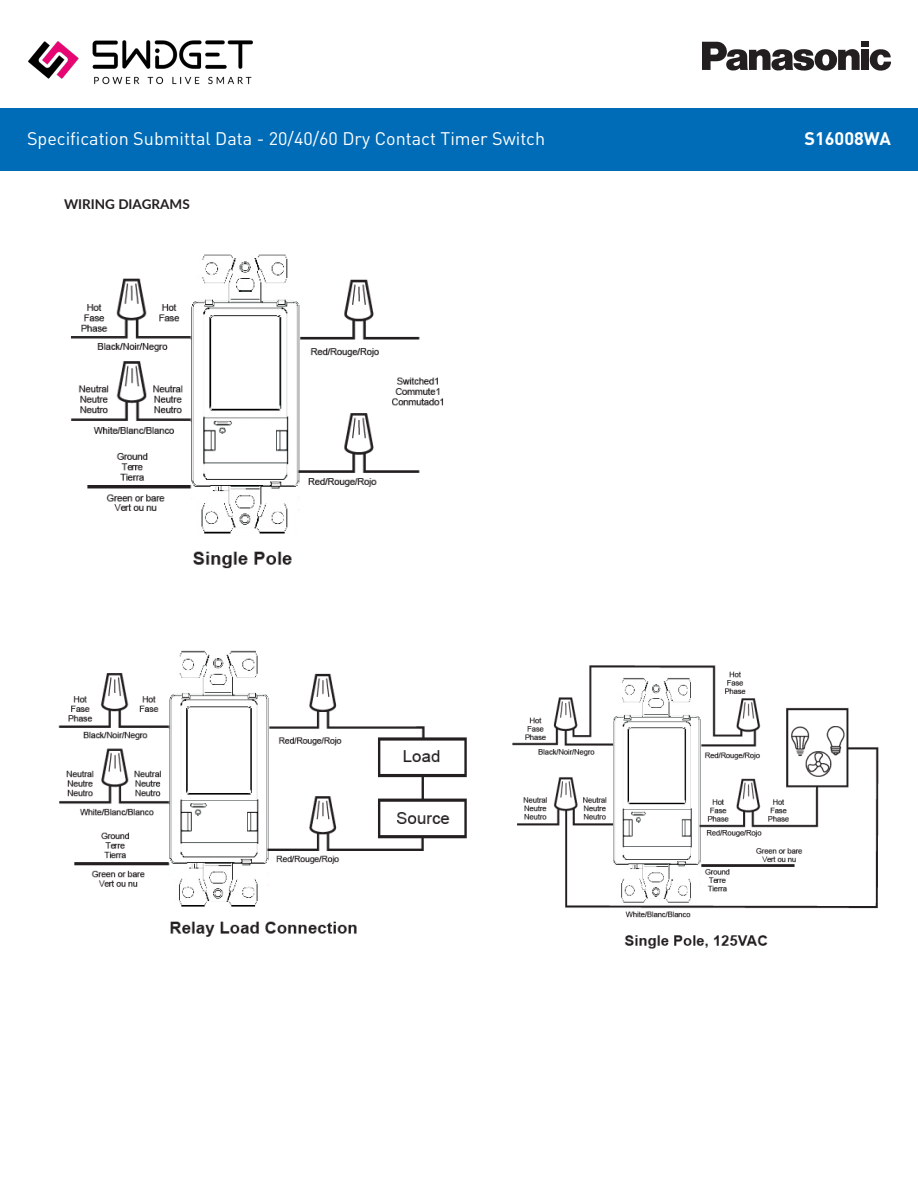
<style>
.page{position:relative;width:918px;height:1188px;background:#fff}
.page>*{position:absolute;margin:0;border:0;box-sizing:border-box;transform-origin:0 0}
.t1{font:18px "DINOT";color:#fff}
.t2{font:700 18px "DINOT";color:#fff}
.t3{font:700 13.5px "Lato";color:#231f20}
</style>
<div class="page">
<div style="left:0;top:108px;width:918px;height:63px;background:#006bb6"></div>
<svg style="left:870px;top:49px;width:21px;height:22px"></svg>
<div style="left:861px;top:42px;width:8px;height:5px;background:#231f20"></div>
<div style="left:861px;top:50px;width:8px;height:20px;background:#231f20"></div>
<svg style="left:702px;top:42px;width:158px;height:29px"></svg>
<img style="left:28px;top:40px;width:225px;height:45px">
<img style="left:512px;top:665px;width:367px;height:284px">
<img style="left:71px;top:254px;width:372px;height:315px">
<img style="left:58px;top:650px;width:409px;height:287px">
<p class="t1" style="left:27px;top:127px;width:520px">Specification Submittal Data - 20/40/60 Dry Contact Timer Switch</p>
<p class="t2" style="left:804px;top:126px;width:88px">S16008WA</p>
<p class="t3" style="left:64px;top:194px;width:127px">WIRING DIAGRAMS</p>
</div>
